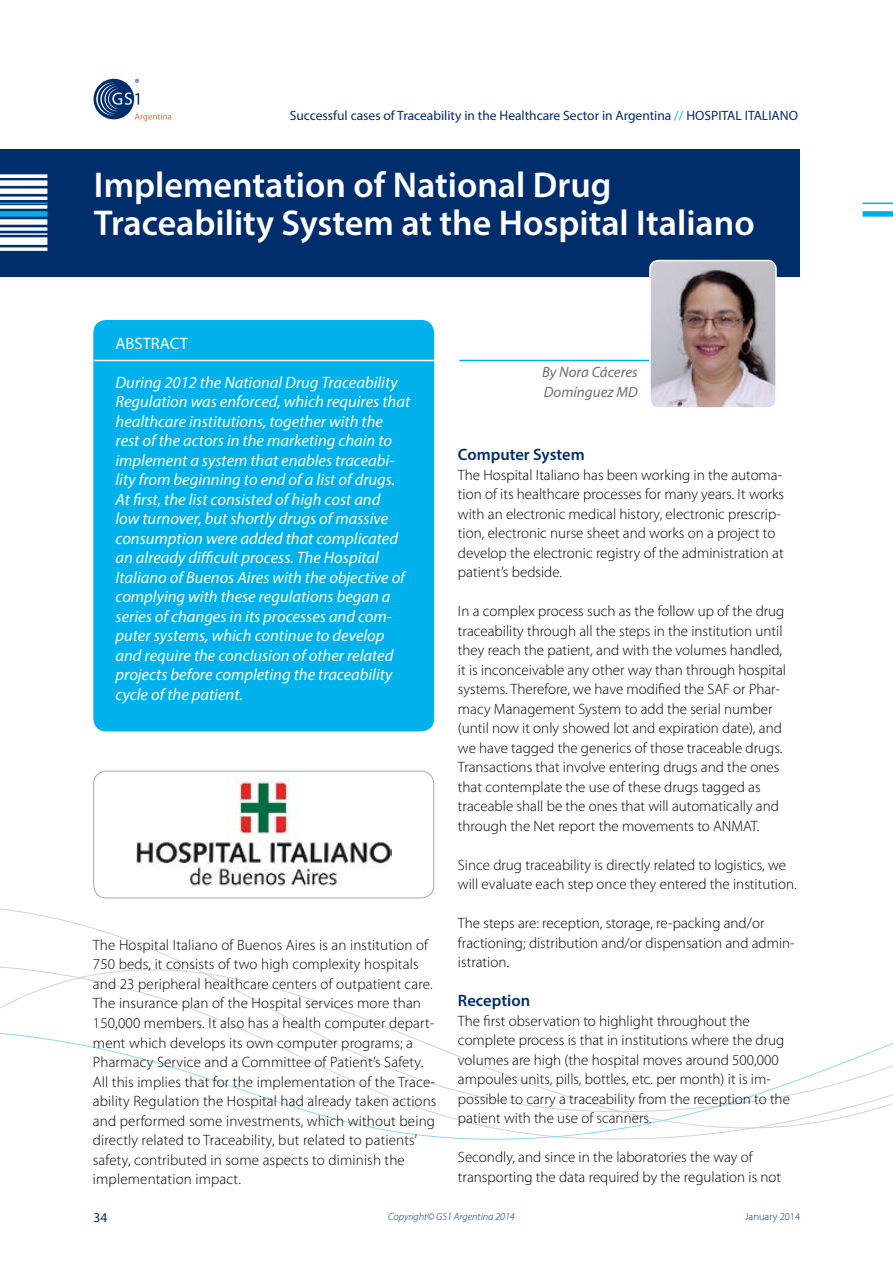
<style>
.page{position:relative;width:893px;height:1263px;background:#fff}
.page>*{position:absolute;margin:0;border:0;box-sizing:border-box;transform-origin:0 0}
.t1{font:600 36px/37.5px "Myriad Pro";color:#fff}
.t2{font:italic 16.5px/19.5px "Myriad Pro";color:#fff}
.t3{font:600 16.5px "Myriad Pro";color:#002d6c}
.t4{font:16.5px "Myriad Pro";color:#fff}
.t5{font:300 15px/19.5px "Myriad Pro";color:#000}
.t6{font:italic 15px/19.5px "Myriad Pro";color:#6d6e71}
.t7{font:13.5px "Myriad Pro";color:#002d6c}
.t8{font:italic 300 10.5px "Myriad Pro";color:#002d6c}
.t9{font:300 10.5px "Myriad Pro";color:#002d6c}
.s1{color:#00b1ec}
</style>
<div class="page">
<svg style="left:0;top:931px;width:893px;height:209px"></svg>
<div style="left:94px;top:79px;width:40px;height:40px;background:#002d6c;border-radius:50%"></div>
<svg style="left:96px;top:79px;width:75px;height:42px"></svg>
<svg style="left:863px;top:202px;width:30px;height:15px"></svg>
<div style="left:0;top:149px;width:799px;height:127px;background:#002d6c"></div>
<svg style="left:0;top:174px;width:47px;height:77px"></svg>
<img style="left:136px;top:778px;width:256px;height:108px">
<div style="left:93px;top:771px;width:341px;height:127px;border:1px solid #a7a9ac;border-radius:13px"></div>
<div style="left:93px;top:320px;width:341px;height:411px;background:#00b1ec;border-radius:13px"></div>
<hr style="left:94px;top:360px;width:344px;height:1px;background:#fff">
<hr style="left:459px;top:360px;width:306px;height:1px;background:#00aeef">
<img style="left:650px;top:261px;width:126px;height:145px">
<div style="left:649px;top:260px;width:128px;height:149px;border:2px solid #fff;border-radius:9px"></div>
<p class="t7" style="left:290px;top:108px;width:510px">Successful cases of Traceability in the Healthcare Sector in Argentina <span class="s1">//</span> HOSPITAL ITALIANO</p>
<h1 class="t1" style="left:94px;top:166px;width:662px">Implementation of National Drug<br>Traceability System at the Hospital Italiano</h1>
<p class="t4" style="left:116px;top:333px;width:74px">ABSTRACT</p>
<p class="t2" style="left:116px;top:372px;width:296px">During 2012 the National Drug Traceability Regulation was enforced, which requires that healthcare institutions, together with the rest of the actors in the marketing chain to implement a system that enables traceabi&shy;lity from beginning to end of a list of drugs.<br>At first, the list consisted of high cost and<br>low turnover, but shortly drugs of massive consumption were added that complicated an already difficult process. The Hospital Italiano of Buenos Aires with the objective of complying with these regulations began a series of changes in its processes and com&shy;puter systems, which continue to develop and require the conclusion of other related projects before completing the traceability cycle of the patient.</p>
<p class="t6" style="left:542px;top:362px;width:97px">By Nora Cáceres<br>Domínguez MD</p>
<p class="t3" style="left:458px;top:444px;width:128px">Computer System</p>
<p class="t5" style="left:458px;top:465px;width:328px">The Hospital Italiano has been working in the automa&shy;tion of its healthcare processes for many years. It works with an electronic medical history, electronic prescrip&shy;tion, electronic nurse sheet and works on a project to develop the electronic registry of the administration at patient’s bedside.</p>
<p class="t5" style="left:458px;top:602px;width:330px">In a complex process such as the follow up of the drug traceability through all the steps in the institution until they reach the patient, and with the volumes handled, it is inconceivable any other way than through hospital systems. Therefore, we have modified the SAF or Phar&shy;macy Management System to add the serial number (until now it only showed lot and expiration date), and we have tagged the generics of those traceable drugs.<br>Transactions that involve entering drugs and the ones that contemplate the use of these drugs tagged as traceable shall be the ones that will automatically and through the Net report the movements to ANMAT.</p>
<p class="t5" style="left:458px;top:855px;width:340px">Since drug traceability is directly related to logistics, we will evaluate each step once they entered the institution.</p>
<p class="t5" style="left:458px;top:914px;width:338px">The steps are: reception, storage, re-packing and/or fractioning; distribution and/or dispensation and admin&shy;istration.</p>
<p class="t3" style="left:458px;top:990px;width:74px">Reception</p>
<p class="t5" style="left:458px;top:1011px;width:333px">The first observation to highlight throughout the complete process is that in institutions where the drug volumes are high (the hospital moves around 500,000 ampoules units, pills, bottles, etc. per month) it is im&shy;possible to carry a traceability from the reception to the patient with the use of scanners.</p>
<p class="t5" style="left:458px;top:1148px;width:325px">Secondly, and since in the laboratories the way of transporting the data required by the regulation is not</p>
<p class="t5" style="left:93px;top:935px;width:345px">The Hospital Italiano of Buenos Aires is an institution of 750 beds, it consists of two high complexity hospitals and 23 peripheral healthcare centers of outpatient care.<br>The insurance plan of the Hospital services more than 150,000 members. It also has a health computer depart&shy;ment which develops its own computer programs; a Pharmacy Service and a Committee of Patient’s Safety.<br>All this implies that for the implementation of the Trace&shy;ability Regulation the Hospital had already taken actions and performed some investments, which without being directly related to Traceability, but related to patients’ safety, contributed in some aspects to diminish the implementation impact.</p>
<p class="t7" style="left:94px;top:1209px;width:15px">34</p>
<p class="t8" style="left:388px;top:1210px;width:128px">Copyright© GS1 Argentina 2014</p>
<p class="t9" style="left:745px;top:1210px;width:57px">January 2014</p>
</div>
